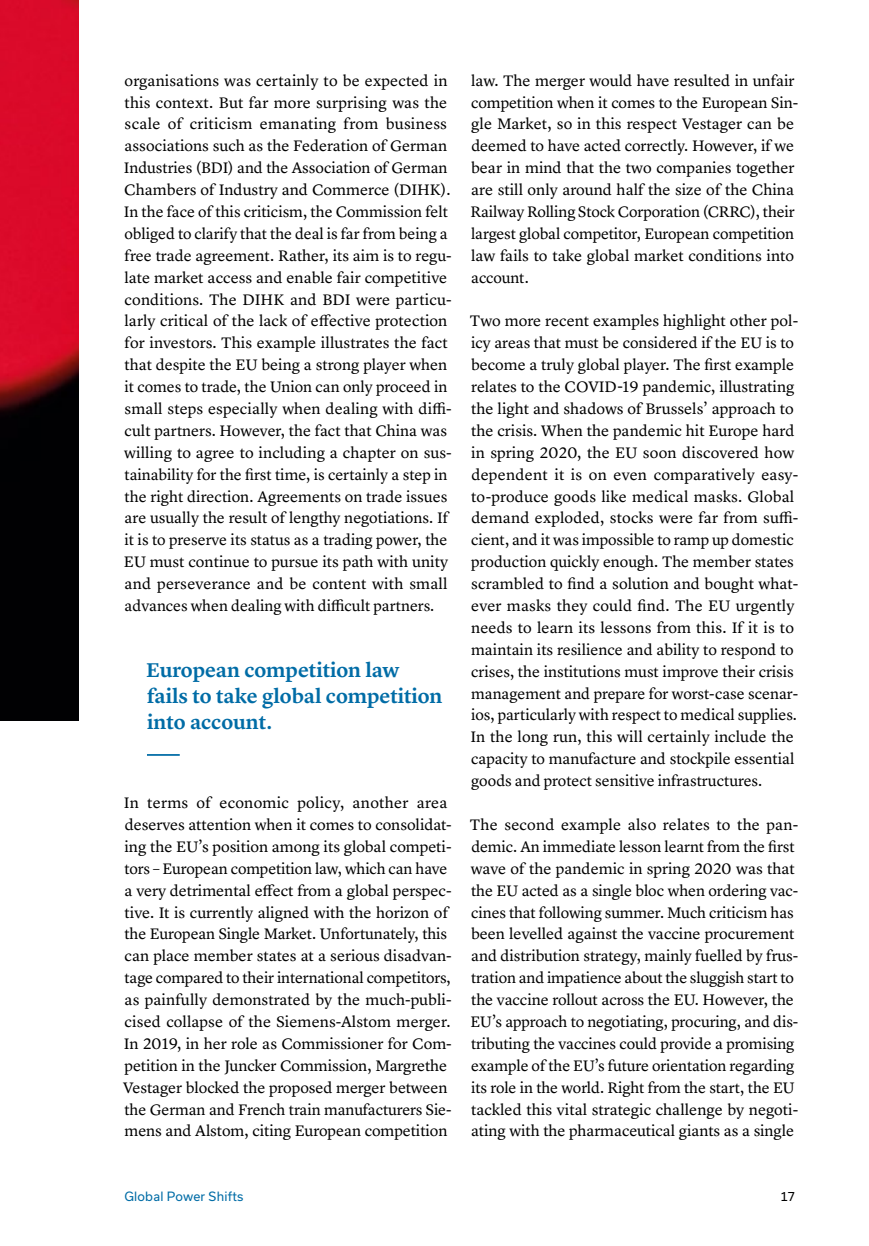
<style>
.page{position:relative;width:869px;height:1246px;background:#fff}
.page>*{position:absolute;margin:0;border:0;box-sizing:border-box;transform-origin:0 0}
.t1{font:600 20.65px/26.2px "Lyon Text";letter-spacing:-.005em;color:#006ca6}
.t2{font:15.75px/21.9px "Lyon Text";color:#000}
.t3{font:12.25px "Usual";letter-spacing:.015em;color:#006ca6}
.t4{font:12.25px "Usual";color:#000}
</style>
<div class="page">
<hr style="left:147px;top:754px;width:33px;height:1px;background:#006ca6">
<img style="left:0;top:0;width:78px;height:720px">
<p class="t2" style="left:124px;top:68px;width:329px">organisations was certainly to be expected in this context. But far more surprising was the scale of criticism emanating from business associations such as the Federation of German Industries (BDI) and the Association of German Chambers of Industry and Commerce (DIHK).<br>In the face of this criticism, the Commission felt obliged to clarify that the deal is far from being a free trade agreement. Rather, its aim is to regu&shy;late market access and enable fair competitive conditions. The DIHK and BDI were particu&shy;larly critical of the lack of effective protection for investors. This example illustrates the fact that despite the EU being a strong player when it comes to trade, the Union can only proceed in small steps especially when dealing with diffi&shy;cult partners. However, the fact that China was willing to agree to including a chapter on sus&shy;tainability for the first time, is certainly a step in the right direction. Agreements on trade issues are usually the result of lengthy negotiations. If it is to preserve its status as a trading power, the EU must continue to pursue its path with unity and perseverance and be content with small advances when dealing with difficult partners.</p>
<h1 class="t1" style="left:146px;top:655px;width:297px">European competition law fails to take global competition into account.</h1>
<p class="t2" style="left:123px;top:790px;width:330px">In terms of economic policy, another area deserves attention when it comes to consolidat&shy;ing the EU’s position among its global competi&shy;tors – European competition law, which can have a very detrimental effect from a global perspec&shy;tive. It is currently aligned with the horizon of the European Single Market. Unfortunately, this can place member states at a serious disadvan&shy;tage compared to their international competitors, as painfully demonstrated by the much-publi&shy;cised collapse of the Siemens-Alstom merger.<br>In 2019, in her role as Commissioner for Com&shy;petition in the Juncker Commission, Margrethe Vestager blocked the proposed merger between the German and French train manufacturers Sie&shy;mens and Alstom, citing European competition</p>
<p class="t2" style="left:470px;top:68px;width:329px">law. The merger would have resulted in unfair competition when it comes to the European Sin&shy;gle Market, so in this respect Vestager can be deemed to have acted correctly. However, if we bear in mind that the two companies together are still only around half the size of the China Railway Rolling Stock Corporation (CRRC), their largest global competitor, European competition law fails to take global market conditions into account.</p>
<p class="t2" style="left:469px;top:309px;width:330px">Two more recent examples highlight other pol&shy;icy areas that must be considered if the EU is to become a truly global player. The first example relates to the COVID-19 pandemic, illustrating the light and shadows of Brussels’ approach to the crisis. When the pandemic hit Europe hard in spring 2020, the EU soon discovered how dependent it is on even comparatively easy&shy;to-produce goods like medical masks. Global demand exploded, stocks were far from suffi&shy;cient, and it was impossible to ramp up domestic production quickly enough. The member states scrambled to find a solution and bought what&shy;ever masks they could find. The EU urgently needs to learn its lessons from this. If it is to maintain its resilience and ability to respond to crises, the institutions must improve their crisis management and prepare for worst-case scenar&shy;ios, particularly with respect to medical supplies.<br>In the long run, this will certainly include the capacity to manufacture and stockpile essential goods and protect sensitive infrastructures.</p>
<p class="t2" style="left:469px;top:812px;width:330px">The second example also relates to the pan&shy;demic. An immediate lesson learnt from the first wave of the pandemic in spring 2020 was that the EU acted as a single bloc when ordering vac&shy;cines that following summer. Much criticism has been levelled against the vaccine procurement and distribution strategy, mainly fuelled by frus&shy;tration and impatience about the sluggish start to the vaccine rollout across the EU. However, the EU’s approach to negotiating, procuring, and dis&shy;tributing the vaccines could provide a promising example of the EU’s future orientation regarding its role in the world. Right from the start, the EU tackled this vital strategic challenge by negoti&shy;ating with the pharmaceutical giants as a single</p>
<p class="t3" style="left:124px;top:1188px;width:120px">Global Power Shifts</p>
<p class="t4" style="left:780px;top:1188px;width:16px">17</p>
</div>
